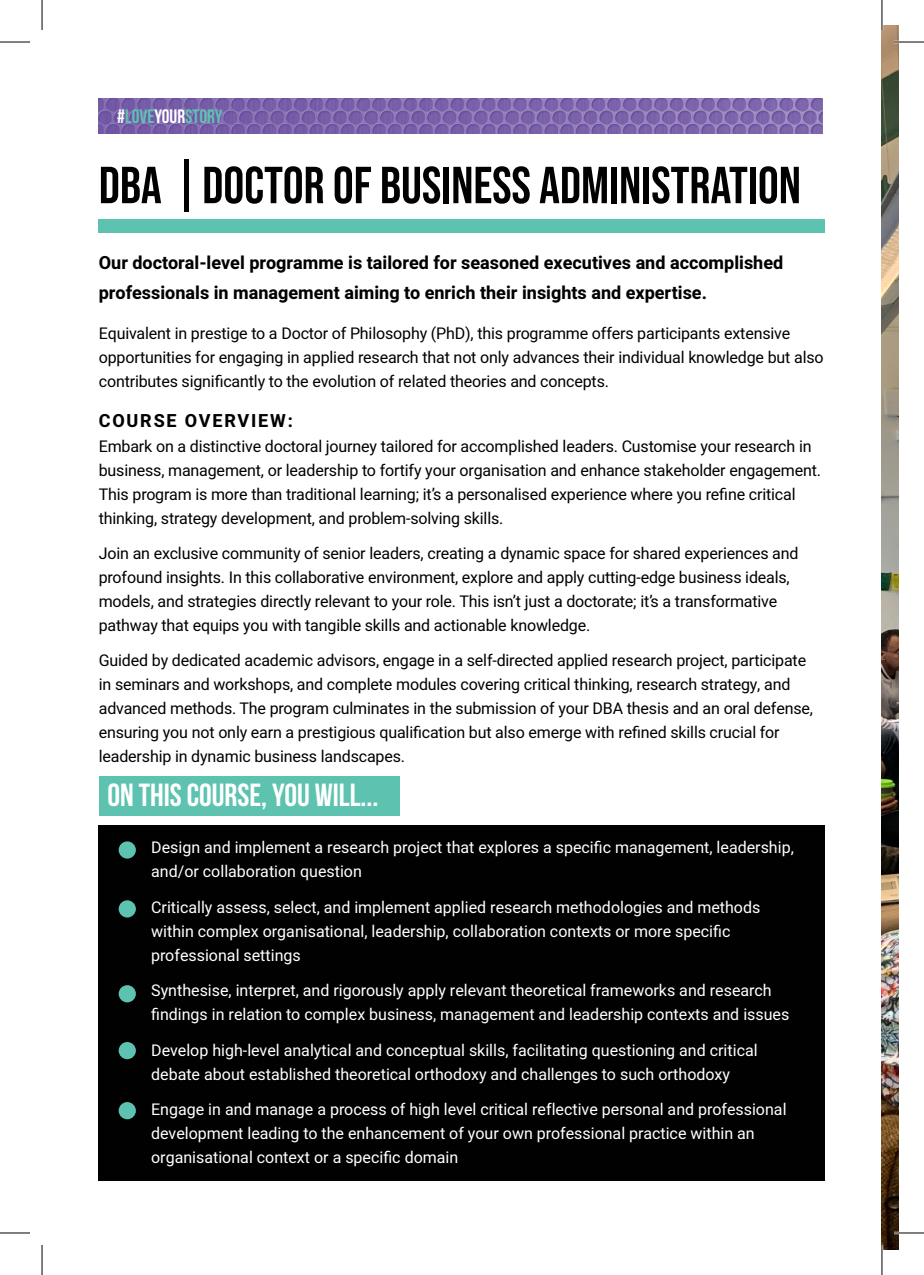
<style>
.page{position:relative;width:924px;height:1275px;background:#fff}
.page>*{position:absolute;margin:0;border:0;box-sizing:border-box;transform-origin:0 0}
.t1{font:700 52px "Bebas Neue Pro";color:#010101}
.t2{font:700 32px "Bebas Neue";color:#fff}
.t3{font:700 19.4px "Bebas Neue";color:#5dc3b0}
.t4{font:700 18px/30px "Heebo";color:#010101}
.t5{font:700 18px "Heebo";letter-spacing:.1em;color:#010101}
.t6{font:16px/24px "Heebo";letter-spacing:-.01em;color:#010101}
.t7{font:16px/24px "Heebo";color:#fff}
.s1{color:#fff}
</style>
<div class="page">
<div style="left:99px;top:219px;width:725px;height:14px;background:#5dc3b0"></div>
<img style="left:881px;top:25px;width:17px;height:1225px">
<div style="left:99px;top:825px;width:725px;height:355px;background:#010101"></div>
<div style="left:99px;top:776px;width:300px;height:39px;background:#5dc3b0"></div>
<div style="left:119px;top:841px;width:17px;height:17px;background:#5dc3b0;border-radius:50%"></div>
<div style="left:119px;top:985px;width:17px;height:17px;background:#5dc3b0;border-radius:50%"></div>
<div style="left:119px;top:1042px;width:17px;height:17px;background:#5dc3b0;border-radius:50%"></div>
<div style="left:119px;top:1102px;width:17px;height:17px;background:#5dc3b0;border-radius:50%"></div>
<div style="left:119px;top:900px;width:17px;height:17px;background:#5dc3b0;border-radius:50%"></div>
<img style="left:99px;top:99px;width:723px;height:34px">
<hr style="left:893px;top:41px;width:30px;height:2px;background:#fff">
<hr style="left:893px;top:1231px;width:30px;height:3px;background:#fff">
<hr style="left:0;top:42px;width:30px;height:1px;background:#000">
<hr style="left:893px;top:42px;width:30px;height:1px;background:#000">
<hr style="left:0;top:1232px;width:30px;height:1px;background:#000">
<hr style="left:893px;top:1232px;width:30px;height:1px;background:#000">
<hr style="left:42px;top:0;width:1px;height:30px;background:#000">
<hr style="left:42px;top:1245px;width:1px;height:30px;background:#000">
<hr style="left:881px;top:0;width:1px;height:30px;background:#000">
<hr style="left:881px;top:1245px;width:1px;height:30px;background:#000">
<p class="t3" style="left:117px;top:106px;width:106px"><span class="s1">#</span>LOVE<span class="s1">YOUR</span>STORY</p>
<p class="t1" style="left:99px;top:155px;width:703px">DBA | DOCTOR OF BUSINESS ADMINISTRATION</p>
<p class="t4" style="left:99px;top:248px;width:685px">Our doctoral-level programme is tailored for seasoned executives and accomplished professionals in management aiming to enrich their insights and expertise.</p>
<p class="t6" style="left:99px;top:321px;width:726px">Equivalent in prestige to a Doctor of Philosophy (PhD), this programme offers participants extensive opportunities for engaging in applied research that not only advances their individual knowledge but also contributes significantly to the evolution of related theories and concepts.</p>
<p class="t5" style="left:99px;top:408px;width:195px">COURSE OVERVIEW:</p>
<p class="t6" style="left:99px;top:434px;width:723px">Embark on a distinctive doctoral journey tailored for accomplished leaders. Customise your research in business, management, or leadership to fortify your organisation and enhance stakeholder engagement.<br>This program is more than traditional learning; it’s a personalised experience where you refine critical thinking, strategy development, and problem-solving skills.</p>
<p class="t6" style="left:99px;top:541px;width:701px">Join an exclusive community of senior leaders, creating a dynamic space for shared experiences and profound insights. In this collaborative environment, explore and apply cutting-edge business ideals, models, and strategies directly relevant to your role. This isn’t just a doctorate; it’s a transformative pathway that equips you with tangible skills and actionable knowledge.</p>
<p class="t6" style="left:99px;top:648px;width:715px">Guided by dedicated academic advisors, engage in a self-directed applied research project, participate in seminars and workshops, and complete modules covering critical thinking, research strategy, and advanced methods. The program culminates in the submission of your DBA thesis and an oral defense, ensuring you not only earn a prestigious qualification but also emerge with refined skills crucial for leadership in dynamic business landscapes.</p>
<p class="t2" style="left:107px;top:777px;width:272px">ON THIS COURSE, YOU WILL...</p>
<p class="t7" style="left:151px;top:835px;width:644px">Design and implement a research project that explores a specific management, leadership, and/or collaboration question</p>
<p class="t7" style="left:151px;top:895px;width:610px">Critically assess, select, and implement applied research methodologies and methods within complex organisational, leadership, collaboration contexts or more specific professional settings</p>
<p class="t7" style="left:151px;top:978px;width:639px">Synthesise, interpret, and rigorously apply relevant theoretical frameworks and research findings in relation to complex business, management and leadership contexts and issues</p>
<p class="t7" style="left:151px;top:1038px;width:607px">Develop high-level analytical and conceptual skills, facilitating questioning and critical debate about established theoretical orthodoxy and challenges to such orthodoxy</p>
<p class="t7" style="left:151px;top:1097px;width:636px">Engage in and manage a process of high level critical reflective personal and professional development leading to the enhancement of your own professional practice within an organisational context or a specific domain</p>
</div>
